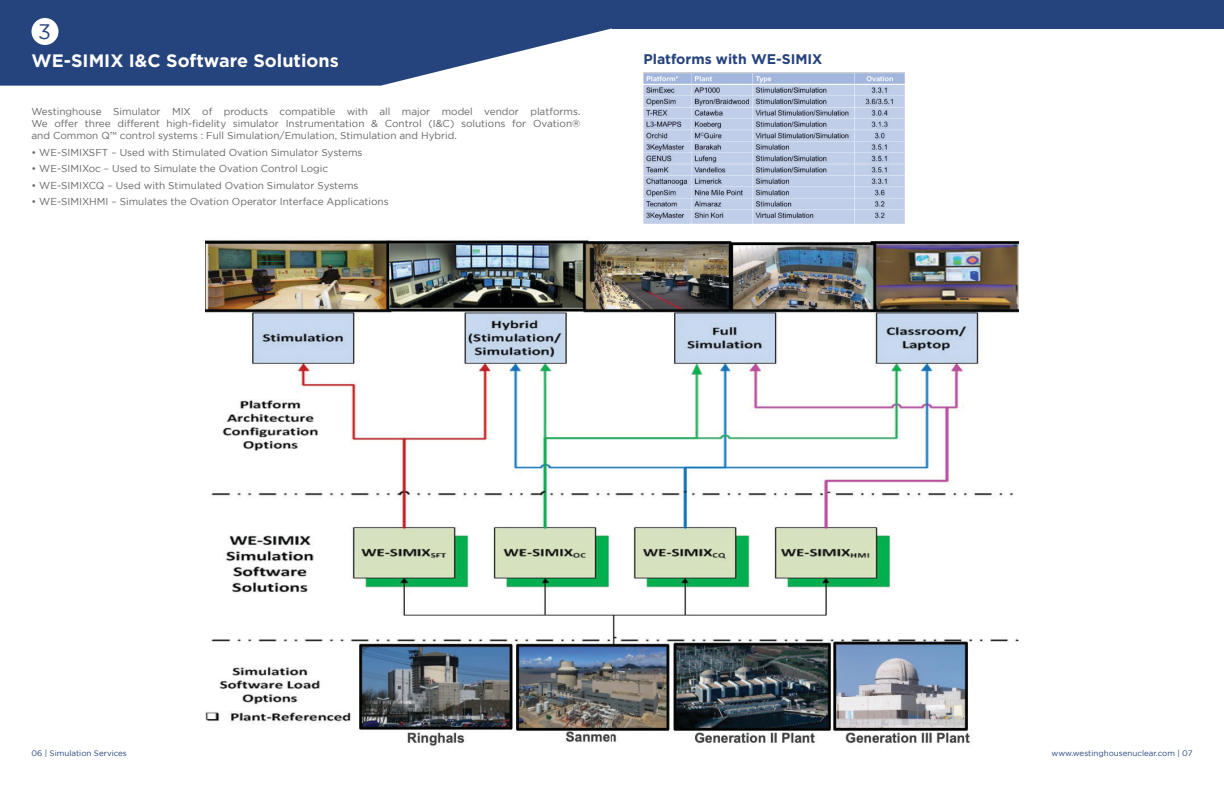
<style>
.page{position:relative;width:1224px;height:792px;background:#fff}
.page>*{position:absolute;margin:0;border:0;box-sizing:border-box;transform-origin:0 0}
.t1{font:20.9px "Gotham";color:#25437c}
.t2{font:700 18px "Gotham";color:#fff}
.t3{font:700 14px "Gotham";color:#25437c}
.t4{font:10px/12px "Gotham";color:#636466;text-align:justify}
.t5{font:8px "Gotham";color:#25437c}
</style>
<div class="page">
<svg style="left:0;top:0;width:612px;height:86px;fill:#25437c"></svg>
<div style="left:32px;top:18px;width:26px;height:27px;background:#fff;border-radius:50%"></div>
<div style="left:612px;top:0;width:612px;height:28px;background:#25437c"></div>
<img style="left:206px;top:240px;width:812px;height:506px">
<img style="left:644px;top:72px;width:260px;height:152px">
<h1 class="t1" style="left:38px;top:20px;width:14px">3</h1>
<h2 class="t2" style="left:32px;top:50px;width:309px">WE-SIMIX I&amp;C Software Solutions</h2>
<p class="t4" style="left:32px;top:106px;width:550px">Westinghouse Simulator MIX of products compatible with all major model vendor platforms.<br>We offer three different high-fidelity simulator Instrumentation &amp; Control (I&amp;C) solutions for Ovation® and Common Q™ control systems : Full Simulation/Emulation, Stimulation and Hybrid.</p>
<p class="t4" style="left:32px;top:146px;width:333px">• WE-SIMIXSFT – Used with Stimulated Ovation Simulator Systems</p>
<p class="t4" style="left:32px;top:163px;width:298px">• WE-SIMIXoc – Used to Simulate the Ovation Control Logic</p>
<p class="t4" style="left:32px;top:179px;width:329px">• WE-SIMIXCQ – Used with Stimulated Ovation Simulator Systems</p>
<p class="t4" style="left:32px;top:196px;width:359px">• WE-SIMIXHMI – Simulates the Ovation Operator Interface Applications</p>
<h3 class="t3" style="left:644px;top:51px;width:181px">Platforms with WE-SIMIX</h3>
<p class="t5" style="left:32px;top:749px;width:97px">06 | Simulation Services</p>
<p class="t5" style="left:1052px;top:749px;width:142px">www.westinghousenuclear.com | 07</p>
</div>
